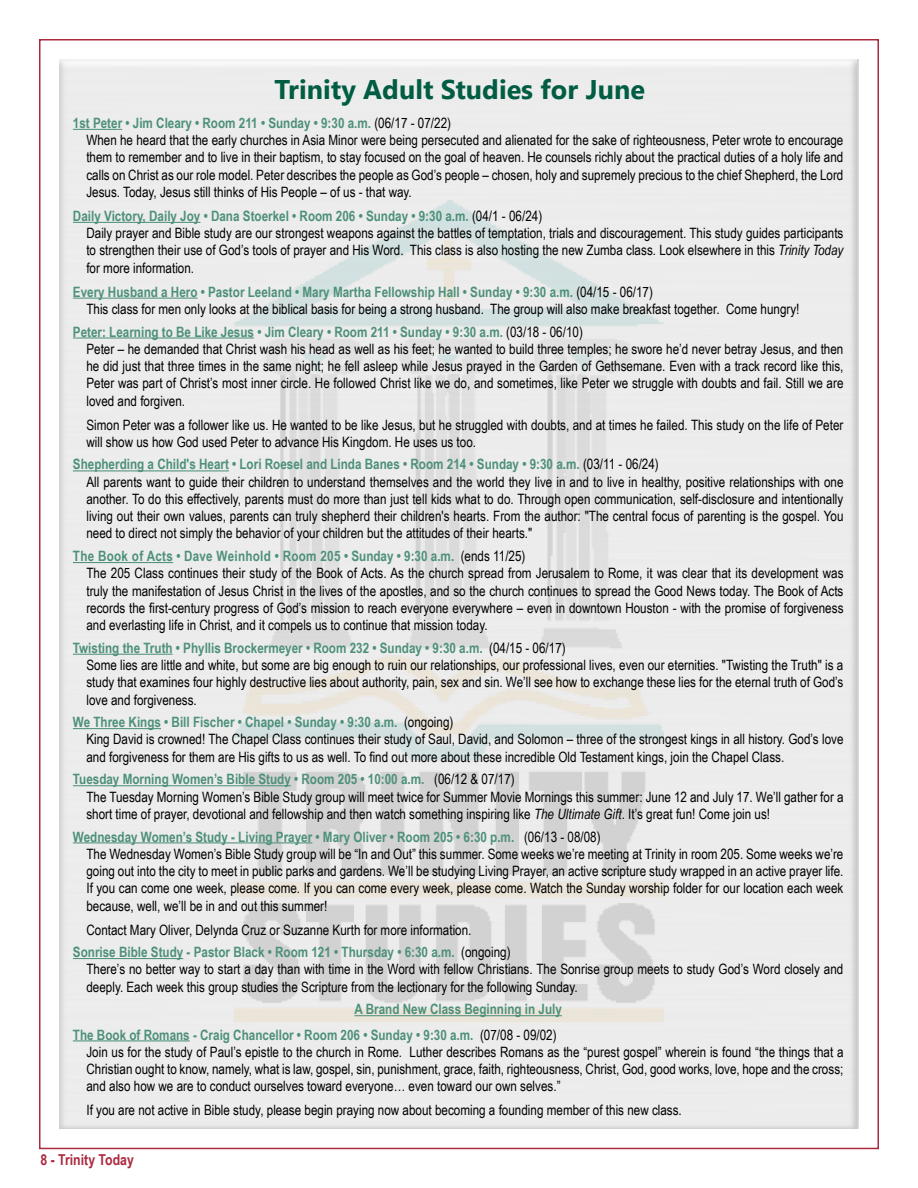
<style>
.page{position:relative;width:918px;height:1188px;background:#fff}
.page>*{position:absolute;margin:0;border:0;box-sizing:border-box;transform-origin:0 0}
.t1{font:700 27px "Segoe UI";color:#005c42}
.t2{font:700 15px "Arial Narrow";color:#ab293f}
.t3{font:14.25px/17.2px "Arial Narrow";color:#000}
.t4{font:700 14.25px/25.2px "Arial Narrow";color:#4d907a}
.s1{font-weight:700;color:#4d907a}
.s2{font-style:italic}
.s3{font-weight:400;color:#000}
</style>
<div class="page">
<img style="left:233px;top:201px;width:430px;height:822px">
<hr style="left:73px;top:129px;width:49px;height:1px;background:#4d907a">
<hr style="left:73px;top:222px;width:127px;height:1px;background:#4d907a">
<hr style="left:73px;top:298px;width:125px;height:1px;background:#4d907a">
<hr style="left:73px;top:337px;width:181px;height:2px;background:#4d907a">
<hr style="left:73px;top:470px;width:156px;height:1px;background:#4d907a">
<hr style="left:73px;top:562px;width:100px;height:1px;background:#4d907a">
<hr style="left:73px;top:654px;width:100px;height:1px;background:#4d907a">
<hr style="left:73px;top:728px;width:88px;height:1px;background:#4d907a">
<hr style="left:73px;top:785px;width:218px;height:1px;background:#4d907a">
<hr style="left:73px;top:842px;width:239px;height:1px;background:#4d907a">
<hr style="left:73px;top:958px;width:110px;height:1px;background:#4d907a">
<hr style="left:355px;top:1015px;width:207px;height:1px;background:#4d907a">
<hr style="left:73px;top:1040px;width:117px;height:1px;background:#4d907a">
<h1 class="t1" style="left:275px;top:70px;width:372px">Trinity Adult Studies for June</h1>
<p class="t3" style="left:86px;top:114px;width:759px;text-indent:-14px"><span class="s1">1st Peter • Jim Cleary • Room 211 • Sunday • 9:30 a.m.</span> (06/17 - 07/22)<br>When he heard that the early churches in Asia Minor were being persecuted and alienated for the sake of righteousness, Peter wrote to encourage them to remember and to live in their baptism, to stay focused on the goal of heaven. He counsels richly about the practical duties of a holy life and calls on Christ as our role model. Peter describes the people as God’s people – chosen, holy and supremely precious to the chief Shepherd, the Lord Jesus. Today, Jesus still thinks of His People – of us - that way.</p>
<p class="t3" style="left:86px;top:207px;width:759px;text-indent:-13px"><span class="s1">Daily Victory, Daily Joy • Dana Stoerkel • Room 206 • Sunday • 9:30 a.m.</span> (04/1 - 06/24)<br>Daily prayer and Bible study are our strongest weapons against the battles of temptation, trials and discouragement. This study guides participants to strengthen their use of God’s tools of prayer and His Word. This class is also hosting the new Zumba class. Look elsewhere in this <span class="s2">Trinity Today </span>for more information.</p>
<p class="t3" style="left:86px;top:282px;width:715px;text-indent:-14px"><span class="s1">Every Husband a Hero • Pastor Leeland • Mary Martha Fellowship Hall • Sunday • 9:30 a.m.</span> (04/15 - 06/17)<br>This class for men only looks at the biblical basis for being a strong husband. The group will also make breakfast together. Come hungry!</p>
<p class="t3" style="left:86px;top:322px;width:759px;text-indent:-13px"><span class="s1">Peter: Learning to Be Like Jesus • Jim Cleary • Room 211 • Sunday • 9:30 a.m.</span> (03/18 - 06/10)<br>Peter – he demanded that Christ wash his head as well as his feet; he wanted to build three temples; he swore he’d never betray Jesus, and then he did just that three times in the same night; he fell asleep while Jesus prayed in the Garden of Gethsemane. Even with a track record like this, Peter was part of Christ’s most inner circle. He followed Christ like we do, and sometimes, like Peter we struggle with doubts and fail. Still we are loved and forgiven.</p>
<p class="t3" style="left:86px;top:415px;width:759px">Simon Peter was a follower like us. He wanted to be like Jesus, but he struggled with doubts, and at times he failed. This study on the life of Peter will show us how God used Peter to advance His Kingdom. He uses us too.</p>
<p class="t3" style="left:86px;top:455px;width:759px;text-indent:-13px"><span class="s1">Shepherding a Child's Heart • Lori Roesel and Linda Banes • Room 214 • Sunday • 9:30 a.m.</span> (03/11 - 06/24)<br>All parents want to guide their children to understand themselves and the world they live in and to live in healthy, positive relationships with one another. To do this effectively, parents must do more than just tell kids what to do. Through open communication, self-disclosure and intentionally living out their own values, parents can truly shepherd their children's hearts. From the author: "The central focus of parenting is the gospel. You need to direct not simply the behavior of your children but the attitudes of their hearts."</p>
<p class="t3" style="left:86px;top:547px;width:759px;text-indent:-13px"><span class="s1">The Book of Acts • Dave Weinhold • Room 205 • Sunday • 9:30 a.m.</span> (ends 11/25)<br>The 205 Class continues their study of the Book of Acts. As the church spread from Jerusalem to Rome, it was clear that its development was truly the manifestation of Jesus Christ in the lives of the apostles, and so the church continues to spread the Good News today. The Book of Acts records the first-century progress of God’s mission to reach everyone everywhere – even in downtown Houston - with the promise of forgiveness and everlasting life in Christ, and it compels us to continue that mission today.</p>
<p class="t3" style="left:86px;top:639px;width:759px;text-indent:-13px"><span class="s1">Twisting the Truth • Phyllis Brockermeyer • Room 232 • Sunday • 9:30 a.m.</span> (04/15 - 06/17)<br>Some lies are little and white, but some are big enough to ruin our relationships, our professional lives, even our eternities. "Twisting the Truth" is a study that examines four highly destructive lies about authority, pain, sex and sin. We’ll see how to exchange these lies for the eternal truth of God’s love and forgiveness.</p>
<p class="t3" style="left:86px;top:713px;width:759px;text-indent:-13px"><span class="s1">We Three Kings • Bill Fischer • Chapel • Sunday • 9:30 a.m.</span> (ongoing)<br>King David is crowned! The Chapel Class continues their study of Saul, David, and Solomon – three of the strongest kings in all history. God’s love and forgiveness for them are His gifts to us as well. To find out more about these incredible Old Testament kings, join the Chapel Class.</p>
<p class="t3" style="left:86px;top:770px;width:759px;text-indent:-13px"><span class="s1">Tuesday Morning Women’s Bible Study • Room 205 • 10:00 a.m.</span> (06/12 &amp; 07/17)<br>The Tuesday Morning Women’s Bible Study group will meet twice for Summer Movie Mornings this summer: June 12 and July 17. We’ll gather for a short time of prayer, devotional and fellowship and then watch something inspiring like <span class="s2">The Ultimate Gift</span>. It’s great fun! Come join us!</p>
<p class="t3" style="left:86px;top:827px;width:759px;text-indent:-14px"><span class="s1">Wednesday Women’s Study - Living Prayer • Mary Oliver • Room 205 • 6:30 p.m.</span> (06/13 - 08/08)<br>The Wednesday Women’s Bible Study group will be “In and Out” this summer. Some weeks we’re meeting at Trinity in room 205. Some weeks we’re going out into the city to meet in public parks and gardens. We’ll be studying Living Prayer, an active scripture study wrapped in an active prayer life.<br>If you can come one week, please come. If you can come every week, please come. Watch the Sunday worship folder for our location each week because, well, we’ll be in and out this summer!</p>
<p class="t3" style="left:73px;top:918px;width:439px;line-height:22.6px;text-indent:13px">Contact Mary Oliver, Delynda Cruz or Suzanne Kurth for more information.<br><span class="s1">Sonrise Bible Study - Pastor Black • Room 121 • Thursday • 6:30 a.m.</span> (ongoing)</p>
<p class="t3" style="left:86px;top:960px;width:758px">There’s no better way to start a day than with time in the Word with fellow Christians. The Sonrise group meets to study God’s Word closely and deeply. Each week this group studies the Scripture from the lectionary for the following Sunday.</p>
<p class="t4" style="left:73px;top:996px;width:490px;text-indent:282px">A Brand New Class Beginning in July<br>The Book of Romans - Craig Chancellor • Room 206 • Sunday • 9:30 a.m. <span class="s3">(07/08 - 09/02)</span></p>
<p class="t3" style="left:86px;top:1043px;width:759px;text-align:justify">Join us for the study of Paul’s epistle to the church in Rome. Luther describes Romans as the “purest gospel” wherein is found “the things that a Christian ought to know, namely, what is law, gospel, sin, punishment, grace, faith, righteousness, Christ, God, good works, love, hope and the cross; and also how we are to conduct ourselves toward everyone… even toward our own selves.”</p>
<p class="t3" style="left:86px;top:1101px;width:597px">If you are not active in Bible study, please begin praying now about becoming a founding member of this new class.</p>
<p class="t2" style="left:40px;top:1149px;width:95px">8 - Trinity Today</p>
</div>
